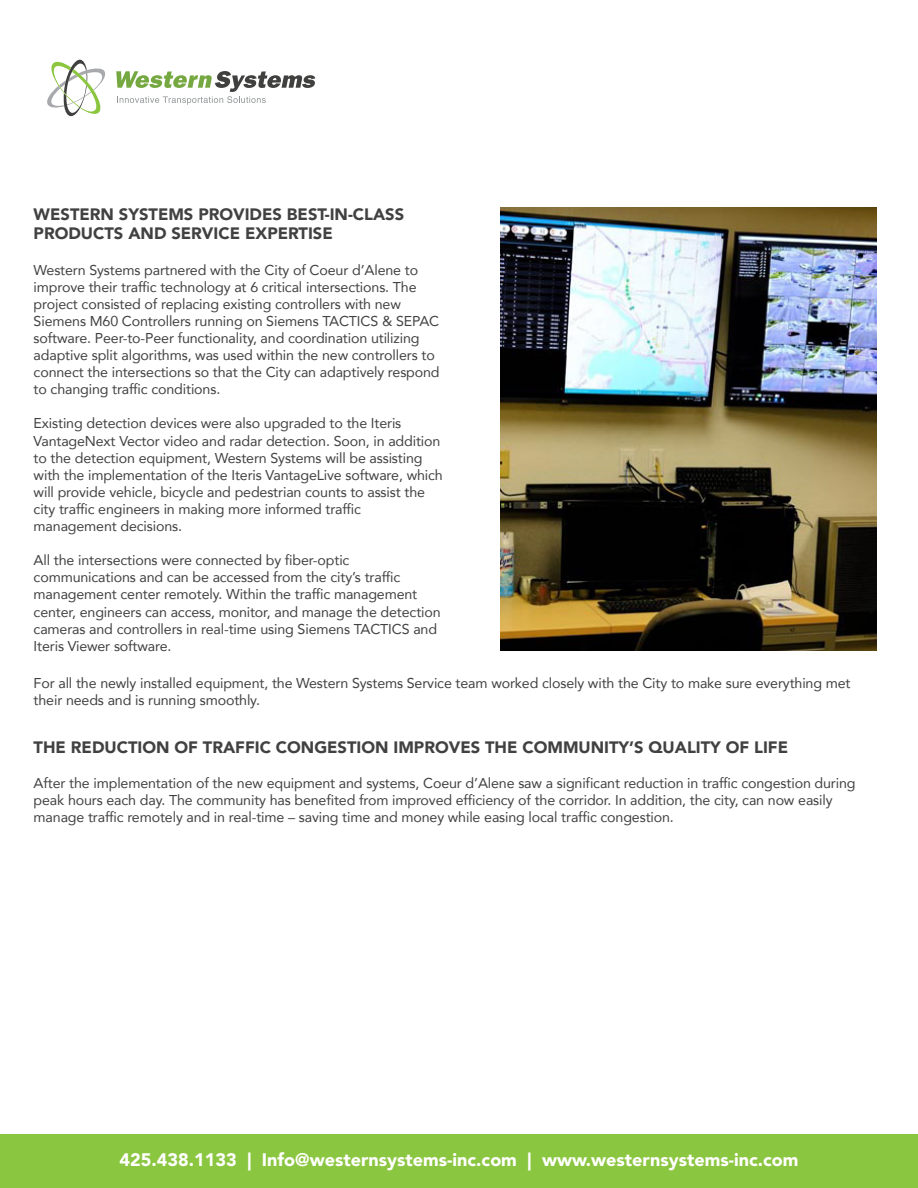
<style>
.page{position:relative;width:918px;height:1188px;background:#fff}
.page>*{position:absolute;margin:0;border:0;box-sizing:border-box;transform-origin:0 0}
.t1{font:900 18px "Avenir LT Std";color:#fff}
.t2{font:900 16.5px/19.8px "Avenir";color:#404140}
.t3{font:14.25px/17.1px "Avenir";letter-spacing:-.01em;color:#404140}
</style>
<div class="page">
<div style="left:0;top:1134px;width:918px;height:54px;background:#8bc640"></div>
<svg style="left:116px;top:71px;width:199px;height:34px"></svg>
<svg style="left:47px;top:59px;width:58px;height:57px"></svg>
<img style="left:500px;top:207px;width:377px;height:444px">
<p class="t2" style="left:34px;top:204px;width:372px">WESTERN SYSTEMS PROVIDES BEST-IN-CLASS<br>PRODUCTS AND SERVICE EXPERTISE</p>
<p class="t3" style="left:34px;top:261px;width:408px">Western Systems partnered with the City of Coeur d’Alene to improve their traffic technology at 6 critical intersections. The project consisted of replacing existing controllers with new Siemens M60 Controllers running on Siemens TACTICS &amp; SEPAC software. Peer-to-Peer functionality, and coordination utilizing adaptive split algorithms, was used within the new controllers to connect the intersections so that the City can adaptively respond to changing traffic conditions.</p>
<p class="t3" style="left:34px;top:415px;width:411px">Existing detection devices were also upgraded to the Iteris VantageNext Vector video and radar detection. Soon, in addition to the detection equipment, Western Systems will be assisting with the implementation of the Iteris VantageLive software, which will provide vehicle, bicycle and pedestrian counts to assist the city traffic engineers in making more informed traffic management decisions.</p>
<p class="t3" style="left:34px;top:551px;width:409px">All the intersections were connected by fiber-optic communications and can be accessed from the city’s traffic management center remotely. Within the traffic management center, engineers can access, monitor, and manage the detection cameras and controllers in real-time using Siemens TACTICS and Iteris Viewer software.</p>
<p class="t3" style="left:34px;top:674px;width:818px">For all the newly installed equipment, the Western Systems Service team worked closely with the City to make sure everything met their needs and is running smoothly.</p>
<p class="t2" style="left:34px;top:737px;width:756px">THE REDUCTION OF TRAFFIC CONGESTION IMPROVES THE COMMUNITY’S QUALITY OF LIFE</p>
<p class="t3" style="left:34px;top:774px;width:823px">After the implementation of the new equipment and systems, Coeur d’Alene saw a significant reduction in traffic congestion during peak hours each day. The community has benefited from improved efficiency of the corridor. In addition, the city, can now easily manage traffic remotely and in real-time – saving time and money while easing local traffic congestion.</p>
<p class="t1" style="left:119px;top:1149px;width:681px">425.438.1133 | Info@westernsystems-inc.com | www.westernsystems-inc.com</p>
</div>
